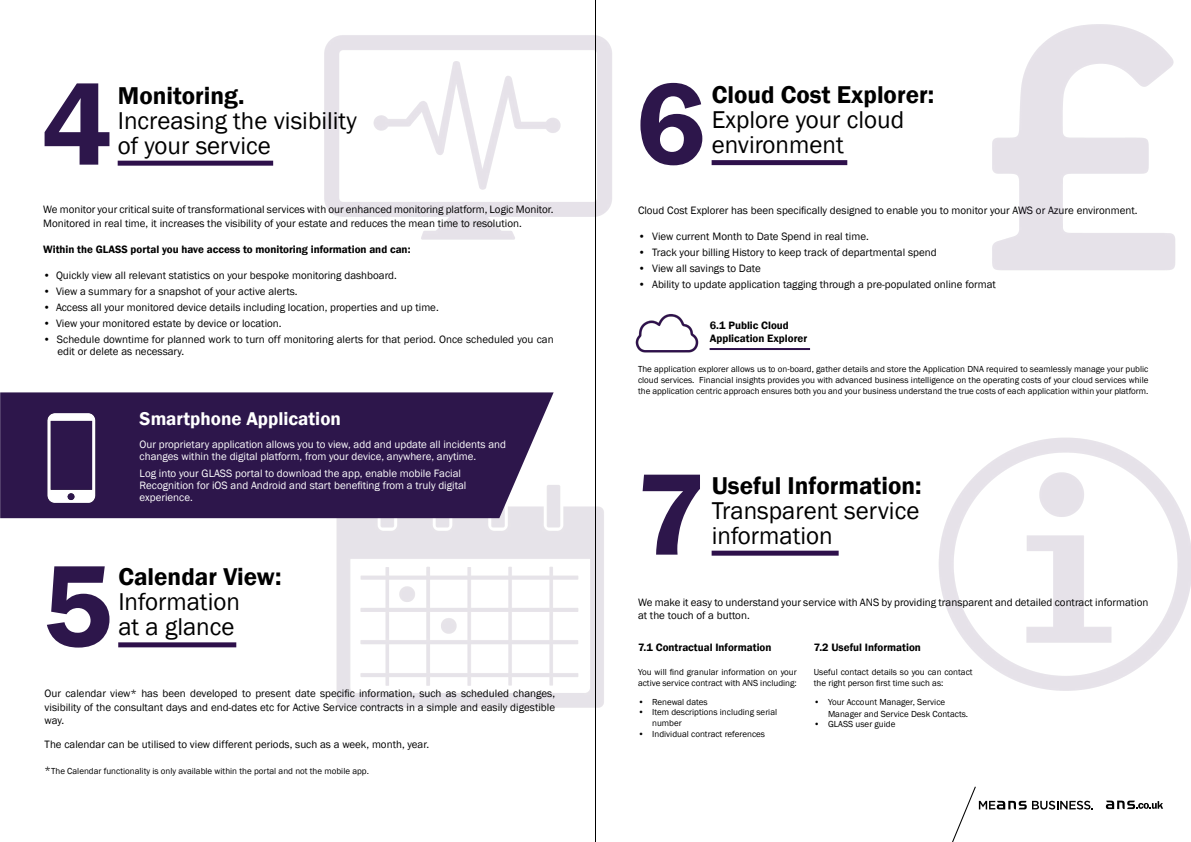
<style>
.page{position:relative;width:1191px;height:842px;background:#fff}
.page>*{position:absolute;margin:0;border:0;box-sizing:border-box;transform-origin:0 0}
.t1{font:600 120px "Franklin Gothic";color:#2d164b}
.t2{font:25px/25px "Franklin Gothic";color:#000}
.t3{font:600 25px "Franklin Gothic";color:#000}
.t4{font:600 19px "Franklin Gothic";color:#fff}
.t5{font:11px/13.2px "Franklin Gothic";color:#000}
.t6{font:11px/12px "Franklin Gothic";color:#fff}
.t7{font:600 11px/13.2px "Franklin Gothic";color:#000}
.t8{font:9px/10.8px "Franklin Gothic";color:#000}
.s1{font-size:11px}
</style>
<div class="page">
<svg style="left:1032px;top:801px;width:61px;height:8px"></svg>
<svg style="left:1105px;top:801px;width:58px;height:8px"></svg>
<svg style="left:952px;top:786px;width:74px;height:56px"></svg>
<img style="left:939px;top:437px;width:252px;height:254px">
<img style="left:328px;top:485px;width:276px;height:223px">
<div style="left:118px;top:642px;width:118px;height:5px;background:#2e104b"></div>
<div style="left:711px;top:551px;width:127px;height:5px;background:#2e104b"></div>
<div style="left:0;top:392px;width:553px;height:126px;background:#2d164b"></div>
<img style="left:43px;top:410px;width:56px;height:95px">
<img style="left:324px;top:35px;width:288px;height:205px">
<div style="left:118px;top:161px;width:155px;height:5px;background:#2e104b"></div>
<div style="left:711px;top:160px;width:136px;height:5px;background:#2e104b"></div>
<img style="left:992px;top:24px;width:183px;height:246px">
<img style="left:635px;top:314px;width:64px;height:39px">
<hr style="left:709px;top:348px;width:101px;height:2px;background:#2e104b">
<hr style="left:595px;top:0;width:1px;height:842px;background:#000">
<h1 class="t1" style="left:42px;top:51px;width:72px">4</h1>
<h2 class="t3" style="left:118px;top:80px;width:128px">Monitoring.</h2>
<h2 class="t2" style="left:118px;top:108px;width:240px">Increasing the visibility</h2>
<h2 class="t2" style="left:118px;top:133px;width:154px">of your service</h2>
<p class="t5" style="left:43px;top:203px;width:512px">We monitor your critical suite of transformational services with our enhanced monitoring platform, Logic Monitor.<br>Monitored in real time, it increases the visibility of your estate and reduces the mean time to resolution.</p>
<p class="t7" style="left:43px;top:243px;width:369px">Within the GLASS portal you have access to monitoring information and can:</p>
<p class="t5" style="left:43px;top:269px;width:355px">• Quickly view all relevant statistics on your bespoke monitoring dashboard.</p>
<p class="t5" style="left:43px;top:285px;width:256px">• View a summary for a snapshot of your active alerts.</p>
<p class="t5" style="left:43px;top:301px;width:397px">• Access all your monitored device details including location, properties and up time.</p>
<p class="t5" style="left:43px;top:317px;width:240px">• View your monitored estate by device or location.</p>
<p class="t5" style="left:57px;top:334px;width:498px;line-height:12px;text-indent:-14px">• Schedule downtime for planned work to turn off monitoring alerts for that period. Once scheduled you can edit or delete as necessary.</p>
<h3 class="t4" style="left:140px;top:407px;width:203px">Smartphone Application</h3>
<p class="t6" style="left:140px;top:439px;width:368px">Our proprietary application allows you to view, add and update all incidents and changes within the digital platform, from your device, anywhere, anytime.</p>
<p class="t6" style="left:140px;top:468px;width:328px">Log into your GLASS portal to download the app, enable mobile Facial<br>Recognition for iOS and Android and start benefiting from a truly digital experience.</p>
<h1 class="t1" style="left:42px;top:532px;width:72px">5</h1>
<h2 class="t3" style="left:118px;top:561px;width:164px">Calendar View:</h2>
<h2 class="t2" style="left:118px;top:590px;width:123px">Information at a glance</h2>
<p class="t5" style="left:45px;top:687px;width:512px;text-align:justify">Our calendar view* has been developed to present date specific information, such as scheduled changes, visibility of the consultant days and end-dates etc for Active Service contracts in a simple and easily digestible way.</p>
<p class="t5" style="left:45px;top:738px;width:386px">The calendar can be utilised to view different periods, such as a week, month, year.</p>
<p class="t8" style="left:45px;top:766px;width:326px"><span class="s1">*</span>The Calendar functionality is only available within the portal and not the mobile app.</p>
<h1 class="t1" style="left:636px;top:50px;width:72px">6</h1>
<h2 class="t3" style="left:711px;top:79px;width:224px">Cloud Cost Explorer:</h2>
<h2 class="t2" style="left:711px;top:108px;width:194px">Explore your cloud</h2>
<h2 class="t2" style="left:711px;top:133px;width:133px">environment</h2>
<p class="t5" style="left:638px;top:204px;width:501px">Cloud Cost Explorer has been specifically designed to enable you to monitor your AWS or Azure environment.</p>
<p class="t5" style="left:638px;top:230px;width:232px">• View current Month to Date Spend in real time.</p>
<p class="t5" style="left:638px;top:246px;width:300px">• Track your billing History to keep track of departmental spend</p>
<p class="t5" style="left:638px;top:262px;width:124px">• View all savings to Date</p>
<p class="t5" style="left:638px;top:278px;width:359px">• Ability to update application tagging through a pre-populated online format</p>
<p class="t7" style="left:710px;top:319px;width:99px">6.1 Public Cloud<br>Application Explorer</p>
<p class="t8" style="left:638px;top:364px;width:512px;text-align:justify">The application explorer allows us to on-board, gather details and store the Application DNA required to seamlessly manage your public cloud services. Financial insights provides you with advanced business intelligence on the operating costs of your cloud services while the application centric approach ensures both you and your business understand the true costs of each application within your platform.</p>
<h1 class="t1" style="left:636px;top:441px;width:72px">7</h1>
<h2 class="t3" style="left:711px;top:470px;width:211px">Useful Information:</h2>
<h2 class="t2" style="left:711px;top:498px;width:209px">Transparent service</h2>
<h2 class="t2" style="left:711px;top:523px;width:123px">information</h2>
<p class="t5" style="left:638px;top:596px;width:512px">We make it easy to understand your service with ANS by providing transparent and detailed contract information at the touch of a button.</p>
<p class="t7" style="left:638px;top:641px;width:135px">7.1 Contractual Information</p>
<p class="t8" style="left:638px;top:667px;width:160px">You will find granular information on your active service contract with ANS including:</p>
<p class="t8" style="left:638px;top:696px;width:71px">• Renewal dates</p>
<p class="t8" style="left:652px;top:707px;width:126px;text-indent:-14px">• Item descriptions including serial number</p>
<p class="t8" style="left:638px;top:729px;width:128px">• Individual contract references</p>
<p class="t7" style="left:814px;top:641px;width:109px">7.2 Useful Information</p>
<p class="t8" style="left:814px;top:667px;width:160px">Useful contact details so you can contact the right person first time such as:</p>
<p class="t8" style="left:828px;top:696px;width:142px;line-height:12px;text-indent:-14px">• Your Account Manager, Service<br>Manager and Service Desk Contacts.</p>
<p class="t8" style="left:814px;top:719px;width:83px">• GLASS user guide</p>
</div>
